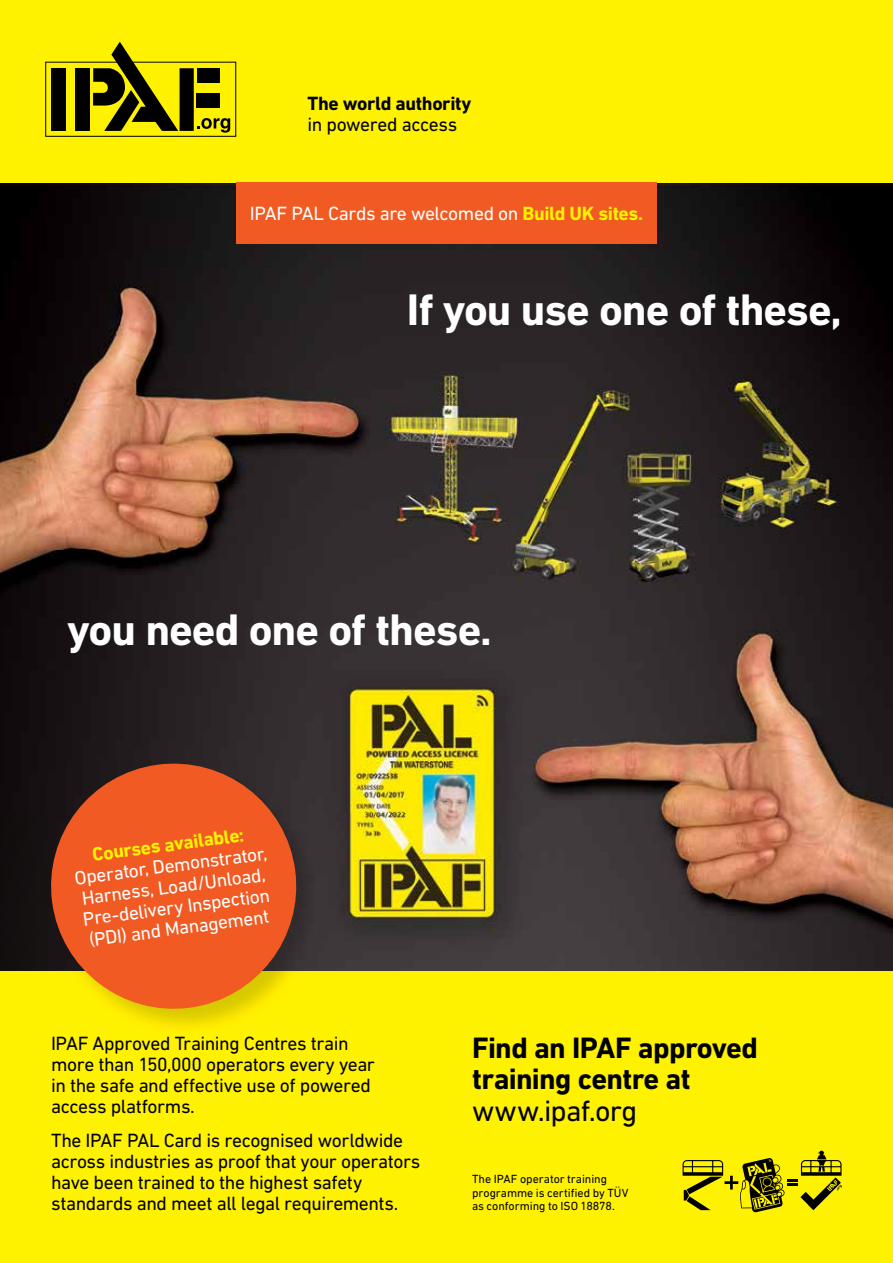
<style>
.page{position:relative;width:893px;height:1263px;background:#fff}
.page>*{position:absolute;margin:0;border:0;box-sizing:border-box;transform-origin:0 0}
.t1{font:700 45px "DIN Next LT Pro";letter-spacing:-.025em;color:#fff}
.t2{font:700 30px/31.5px "DIN Next LT Pro";letter-spacing:-.025em;color:#000}
.t3{font:30px "DIN Next LT Pro";letter-spacing:-.02em;color:#000}
.t4{font:19.5px/21px "DIN Next LT Pro";letter-spacing:-.02em;color:#000}
.t5{font:19.5px/21px "DIN Next LT Pro";letter-spacing:-.025em;color:#fff}
.t6{font:700 19.5px "DIN Next LT Pro";letter-spacing:-.02em;color:#000}
.t7{font:700 19.5px "DIN Next LT Pro";color:#fff200}
.t8{font:12px/13.5px "DIN Next LT Pro";letter-spacing:-.005em;color:#000}
.s1{font-weight:700;color:#fff200}
</style>
<div class="page">
<img style="left:0;top:182px;width:702px;height:368px">
<img style="left:702px;top:182px;width:191px;height:789px">
<img style="left:0;top:550px;width:497px;height:263px">
<img style="left:497px;top:550px;width:205px;height:421px">
<div style="left:0;top:813px;width:43px;height:158px;background:#130f10"></div>
<img style="left:322px;top:813px;width:176px;height:158px">
<div style="left:0;top:0;width:893px;height:182px;background:#fff200"></div>
<svg style="left:45px;top:42px;width:191px;height:95px"></svg>
<div style="left:0;top:971px;width:893px;height:292px;background:#fff200"></div>
<div style="left:236px;top:182px;width:421px;height:61px;background:#f15a22"></div>
<svg style="left:683px;top:1151px;width:159px;height:61px"></svg>
<img style="left:134px;top:762px;width:188px;height:265px">
<svg style="left:43px;top:756px;width:261px;height:260px;background:#c85d1e"></svg>
<p class="t6" style="left:307px;top:92px;width:165px">The world authority</p>
<p class="t4" style="left:307px;top:114px;width:151px">in powered access</p>
<p class="t5" style="left:250px;top:203px;width:395px">IPAF PAL Cards are welcomed on <span class="s1">Build UK sites.</span></p>
<h1 class="t1" style="left:407px;top:283px;width:437px">If you use one of these,</h1>
<h1 class="t1" style="left:67px;top:603px;width:426px">you need one of these.</h1>
<p class="t7" style="left:91px;top:842px;width:159px;rotate:-7deg">Courses available:</p>
<p class="t5" style="left:73px;top:866px;width:196px;rotate:-7deg">Operator, Demonstrator,<br>Harness, Load/Unload,<br>Pre-delivery Inspection (PDI)and M anagement</p>
<p class="t4" style="left:51px;top:1033px;width:325px">IPAF Approved Training Centres train more than 150,000 operators every year in the safe and e-ective use of powered access platforms.</p>
<p class="t4" style="left:51px;top:1130px;width:371px">The IPAF PAL Card is recognised worldwide across industries as proof that your operators have been trained to the highest safety standards and meet all legal requirements.</p>
<h2 class="t2" style="left:472px;top:1031px;width:287px">Find an IPAF approved training centre at</h2>
<h2 class="t3" style="left:472px;top:1093px;width:167px">www.ipaf.org</h2>
<p class="t8" style="left:472px;top:1172px;width:158px">The IPAF operator training programme is certified by TÜV as conforming to ISO 18878.</p>
</div>
